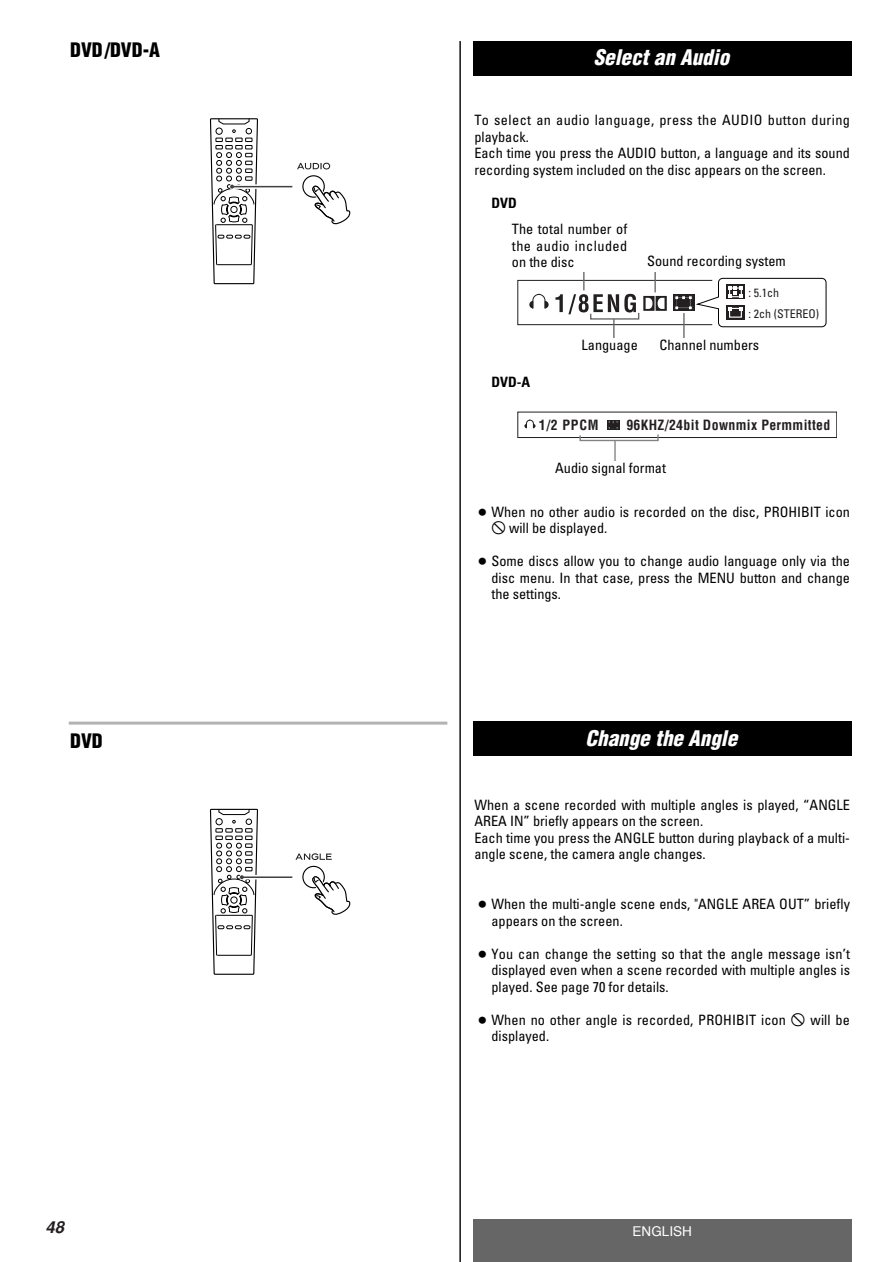
<style>
.page{position:relative;width:893px;height:1262px;background:#fff}
.page>*{position:absolute;margin:0;border:0;box-sizing:border-box;transform-origin:0 0}
.t1{font:italic 900 condensed 21px "Helvetica";color:#fff}
.t2{font:900 condensed 19.5px "Helvetica";color:#000}
.t3{font:italic 700 16.5px "Helvetica";color:#231f20}
.t4{font:condensed 14.25px/16.5px "Univers";color:#000}
.t5{font:700 condensed 14.25px "Univers";color:#000}
.t6{font:700 condensed 13.8px "Helvetica";letter-spacing:.025em;color:#231f20}
.t7{font:13.5px "Helvetica";color:#fff}
.t8{font:condensed 12px/20.5px "Univers";color:#231f20}
.s1{font-family:"Teac Font";font-stretch:normal}
</style>
<div class="page">
<div style="left:473px;top:1219px;width:378px;height:43px;background:#666"></div>
<div style="left:473px;top:41px;width:378px;height:34px;background:#000"></div>
<div style="left:473px;top:721px;width:378px;height:34px;background:#000"></div>
<svg style="left:258px;top:185px;width:34px;height:3px"></svg>
<hr style="left:232px;top:186px;width:60px;height:1px;background:#404040">
<svg style="left:210px;top:118px;width:48px;height:167px"></svg>
<div style="left:302px;top:175px;width:23px;height:23px;border:1px solid #000;border-radius:50%"></div>
<svg style="left:297px;top:163px;width:33px;height:6px"></svg>
<svg style="left:307px;top:181px;width:44px;height:44px"></svg>
<hr style="left:242px;top:876px;width:50px;height:2px;background:#404040">
<svg style="left:209px;top:808px;width:49px;height:167px"></svg>
<div style="left:302px;top:865px;width:23px;height:23px;border:1px solid #000;border-radius:50%"></div>
<svg style="left:295px;top:853px;width:37px;height:7px"></svg>
<svg style="left:307px;top:868px;width:44px;height:47px"></svg>
<svg style="left:529px;top:293px;width:19px;height:16px"></svg>
<div style="left:517px;top:280px;width:195px;height:45px;border:1px solid #231f20"></div>
<svg style="left:555px;top:272px;width:271px;height:65px"></svg>
<div style="left:607px;top:420px;width:12px;height:10px;background:#231f20"></div>
<svg style="left:524px;top:419px;width:11px;height:10px"></svg>
<div style="left:517px;top:412px;width:320px;height:26px;border:1px solid #231f20"></div>
<svg style="left:578px;top:421px;width:81px;height:39px"></svg>
<hr style="left:460px;top:41px;width:1px;height:1221px;background:#000">
<hr style="left:69px;top:721px;width:378px;height:3px;background:#b3b3b3">
<h2 class="t2" style="left:70px;top:43px;width:91px">DVD/DVD-A</h2>
<h2 class="t2" style="left:70px;top:733px;width:34px">DVD</h2>
<h1 class="t1" style="left:593px;top:50px;width:137px">Select an Audio</h1>
<p class="t4" style="left:474px;top:113px;width:377px">To select an audio language, press the AUDIO button during playback.<br>Each time you press the AUDIO button, a language and its sound recording system included on the disc appears on the screen.</p>
<p class="t5" style="left:491px;top:197px;width:27px">DVD</p>
<p class="t4" style="left:512px;top:222px;width:117px;text-align:justify">The total number of the audio included on the disc</p>
<p class="t4" style="left:647px;top:254px;width:140px">Sound recording system</p>
<p class="t8" style="left:748px;top:283px;width:72px">: 5.1ch<br>: 2ch (STEREO)</p>
<p class="t5" style="left:491px;top:377px;width:40px">DVD-A</p>
<p class="t4" style="left:581px;top:338px;width:58px">Language</p>
<p class="t4" style="left:659px;top:338px;width:101px">Channel numbers</p>
<p class="t6" style="left:538px;top:420px;width:61px">1/2 PPCM</p>
<p class="t6" style="left:626px;top:420px;width:206px">96KHZ/24bit Downmix Permmitted</p>
<p class="t4" style="left:555px;top:461px;width:112px">Audio signal format</p>
<p class="t4" style="left:491px;top:505px;width:360px;text-indent:-13px"><span class="s1">&lt;</span> When no other audio is recorded on the disc, PROHIBIT icon<br><span class="s1">A</span> will be displayed.</p>
<p class="t4" style="left:491px;top:554px;width:360px;text-align:justify;text-indent:-13px"><span class="s1">&lt;</span> Some discs allow you to change audio language only via the disc menu. In that case, press the MENU button and change the settings.</p>
<h1 class="t1" style="left:585px;top:730px;width:153px">Change the Angle</h1>
<p class="t4" style="left:474px;top:798px;width:377px">When a scene recorded with multiple angles is played, “ANGLE AREA IN” briefly appears on the screen.<br>Each time you press the ANGLE button during playback of a multi&shy;angle scene, the camera angle changes.</p>
<p class="t4" style="left:491px;top:897px;width:360px;text-indent:-13px"><span class="s1">&lt;</span> When the multi-angle scene ends, "ANGLE AREA OUT” briefly appears on the screen.</p>
<p class="t4" style="left:491px;top:946px;width:360px;text-align:justify;text-indent:-13px"><span class="s1">&lt;</span> You can change the setting so that the angle message isn’t displayed even when a scene recorded with multiple angles is played. See page 70 for details.</p>
<p class="t4" style="left:491px;top:1012px;width:360px;text-indent:-13px"><span class="s1">&lt;</span> When no other angle is recorded, PROHIBIT icon <span class="s1">A</span> will be displayed.</p>
<p class="t3" style="left:46px;top:1220px;width:20px">48</p>
<p class="t7" style="left:632px;top:1226px;width:61px">ENGLISH</p>
</div>
